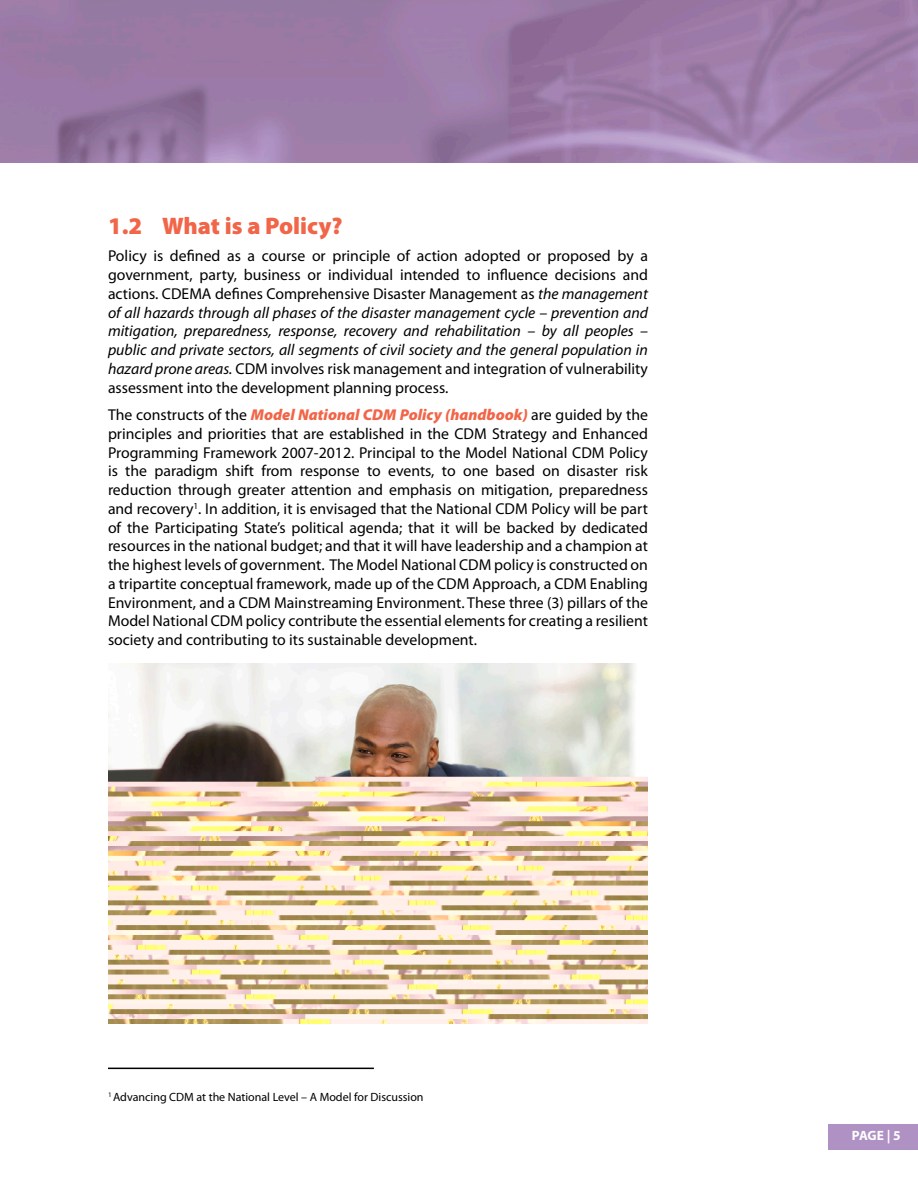
<style>
.page{position:relative;width:918px;height:1188px;background:#fff}
.page>*{position:absolute;margin:0;border:0;box-sizing:border-box;transform-origin:0 0}
.Headline{font:900 24px "Myriad Pro";color:#f16548}
.Body_Text{font:15.75px/18.8px "Myriad Pro";color:#000;text-align:justify}
.t1{font:700 13.5px "Myriad Pro";color:#fff}
.Reference_Text{font:12px "Myriad Pro";color:#000}
.s1{font-style:italic}
.s2{font-weight:900;font-style:italic;color:#f16548}
</style>
<div class="page">
<div style="left:828px;top:1125px;width:90px;height:25px;background:#af91c3"></div>
<img style="left:0;top:0;width:918px;height:162px">
<img style="left:108px;top:663px;width:540px;height:360px">
<hr style="left:108px;top:1068px;width:266px;height:1px;background:#000">
<p class="Headline" style="left:108px;top:212px;width:236px">1.2 What is a Policy?</p>
<p class="Body_Text" style="left:108px;top:247px;width:542px">Policy is defined as a course or principle of action adopted or proposed by a government, party, business or individual intended to influence decisions and actions. CDEMA defines Comprehensive Disaster Management as <span class="s1">the management of all hazards through all phases of the disaster management cycle – prevention and mitigation, preparedness, response, recovery and rehabilitation – by all peoples – public and private sectors, all segments of civil society and the general population in hazard prone areas.</span> CDM involves risk management and integration of vulnerability assessment into the development planning process.</p>
<p class="Body_Text" style="left:108px;top:406px;width:542px">The constructs of the <span class="s2">Model National CDM Policy (handbook)</span> are guided by the principles and priorities that are established in the CDM Strategy and Enhanced Programming Framework 2007-2012. Principal to the Model National CDM Policy is the paradigm shift from response to events, to one based on disaster risk reduction through greater attention and emphasis on mitigation, preparedness and recovery<sup>1</sup>. In addition, it is envisaged that the National CDM Policy will be part of the Participating State’s political agenda; that it will be backed by dedicated resources in the national budget; and that it will have leadership and a champion at the highest levels of government. The Model National CDM policy is constructed on a tripartite conceptual framework, made up of the CDM Approach, a CDM Enabling Environment, and a CDM Mainstreaming Environment. These three (3) pillars of the Model National CDM policy contribute the essential elements for creating a resilient society and contributing to its sustainable development.</p>
<p class="Reference_Text" style="left:108px;top:1090px;width:317px"><sup>1</sup> Advancing CDM at the National Level – A Model for Discussion</p>
<p class="t1" style="left:852px;top:1128px;width:50px">PAGE | 5</p>
</div>
